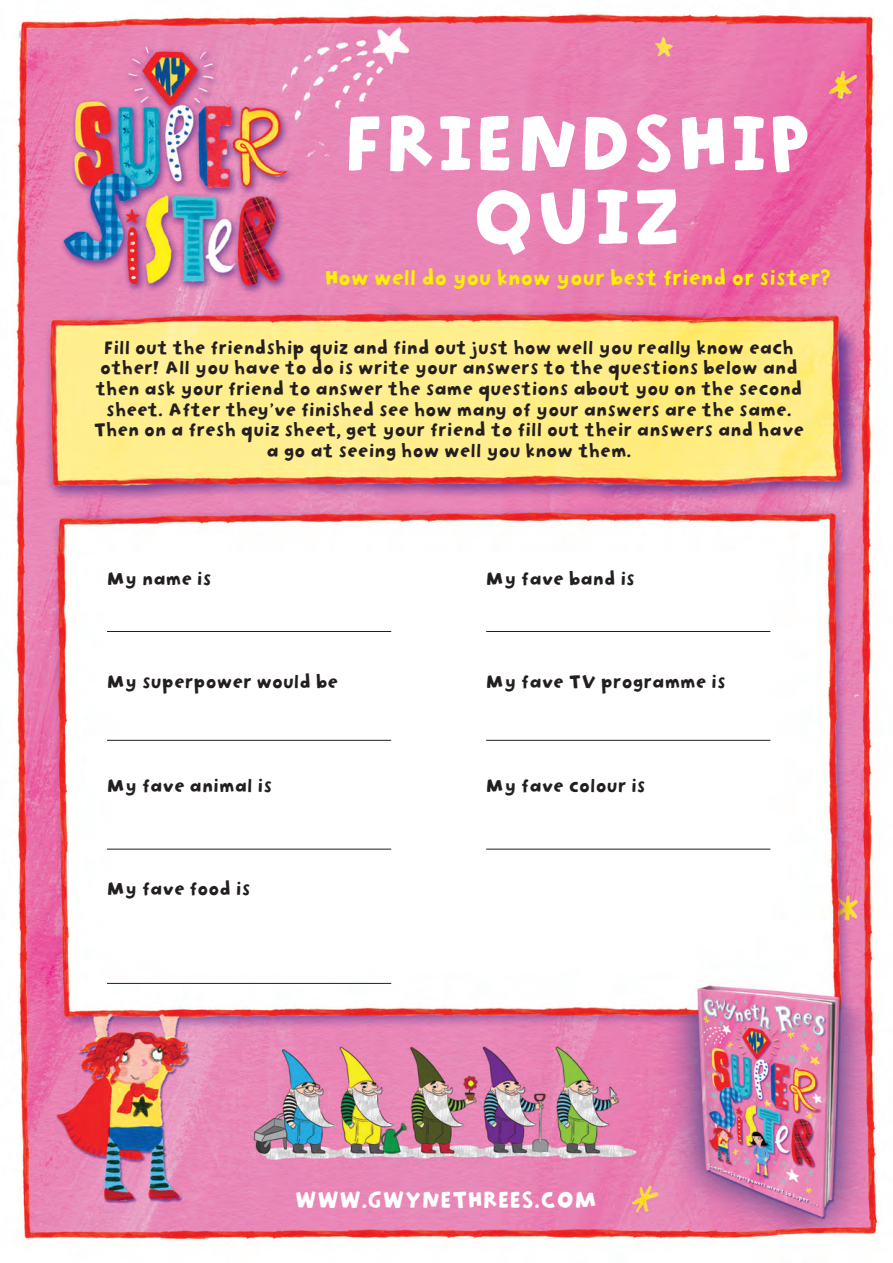
<style>
.page{position:relative;width:893px;height:1263px;background:#fff}
.page>*{position:absolute;margin:0;border:0;box-sizing:border-box;transform-origin:0 0}
.t1{font:74.7px/73.5px "Slappy 2";color:#fff;text-align:center}
.t2{font:21.75px "Slappy 2";color:#fff}
.t3{font:19.5px "Slappy 2";color:#fff101}
.t4{font:17.25px/20.7px "Slappy 2";color:#231f20;text-align:center}
</style>
<div class="page">
<img style="left:15px;top:12px;width:863px;height:1229px">
<hr style="left:107px;top:631px;width:284px;height:1px;background:#231f20">
<hr style="left:486px;top:631px;width:284px;height:1px;background:#231f20">
<hr style="left:107px;top:740px;width:284px;height:1px;background:#231f20">
<hr style="left:486px;top:740px;width:284px;height:1px;background:#231f20">
<hr style="left:486px;top:849px;width:284px;height:1px;background:#231f20">
<hr style="left:107px;top:849px;width:284px;height:1px;background:#231f20">
<hr style="left:107px;top:983px;width:284px;height:1px;background:#231f20">
<p class="t1" style="left:344px;top:105px;width:470px">FRIENDSHIP<br>QUIZ</p>
<p class="t3" style="left:325px;top:262px;width:508px">How well do you know your best friend or sister?</p>
<p class="t4" style="left:94px;top:336px;width:712px">Fill out the friendship quiz and find out just how well you really know each other! All you have to do is write your answers to the questions below and then ask your friend to answer the same questions about you on the second sheet. After they’ve finished see how many of your answers are the same.<br>Then on a fresh quiz sheet, get your friend to fill out their answers and have a go at seeing how well you know them.</p>
<p class="t4" style="left:107px;top:568px;width:106px">My name is</p>
<p class="t4" style="left:486px;top:568px;width:151px">My fave band is</p>
<p class="t4" style="left:107px;top:671px;width:233px">My superpower would be</p>
<p class="t4" style="left:486px;top:671px;width:242px">My fave TV programme is</p>
<p class="t4" style="left:107px;top:775px;width:167px">My fave animal is</p>
<p class="t4" style="left:486px;top:775px;width:161px">My fave colour is</p>
<p class="t4" style="left:107px;top:878px;width:145px">My fave food is</p>
<p class="t2" style="left:295px;top:1183px;width:304px">WWW.GWYNETHREES.COM</p>
</div>
